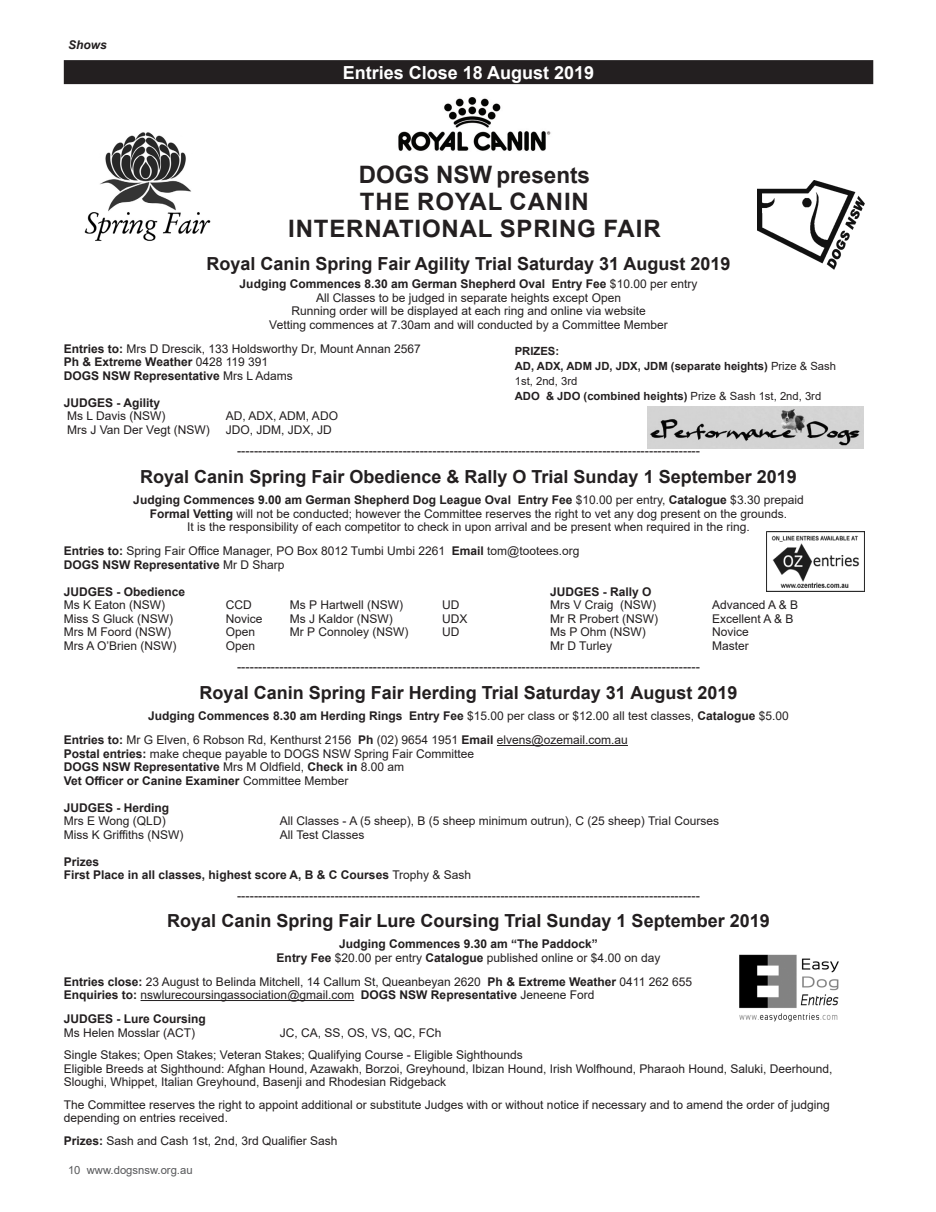
<style>
.page{position:relative;width:936px;height:1212px;background:#fff}
.page>*{position:absolute;margin:0;border:0;box-sizing:border-box;transform-origin:0 0}
._1_Club_Name{font:700 24px "Arial";letter-spacing:.035em;color:#231f20}
._1_Classes{font:700 22.5px "Arial";color:#231f20}
._1_Text{font:700 18px "Arial";color:#231f20}
._1_Text-2{font:700 18px "Arial";color:#221e1f}
._1_Entries_Close{font:700 18px "Arial";color:#fff}
._1_Text_copy{font:12.75px "Arial";color:#231f20}
._1_Text_copy-2{font:12px/13.5px "Arial";color:#221e1f}
._1_Text_copy-3{font:12px "Arial";color:#231f20}
._1_Text_copy-4{font:700 12px "Arial";color:#231f20}
._1_Text_copy-5{font:700 12px "Arial";color:#221e1f}
.t1{font:italic 700 12px "Arial";color:#231f20}
._1_Text_copy-6{font:700 11.25px "Arial";color:#231f20}
.t2{font:11.25px "Arial";color:#57585a}
._1_Text_copy-7{font:11.25px "Arial";color:#231f20}
.s1{font-size:24px}
.s2{font-weight:400}
.s3{font-weight:700}
.s4{color:#221e1f}
</style>
<div class="page">
<img style="left:84px;top:132px;width:127px;height:109px">
<div style="left:64px;top:60px;width:809px;height:24px;background:#231f20"></div>
<hr style="left:497px;top:745px;width:131px;height:1px;background:#231f20">
<hr style="left:140px;top:1000px;width:214px;height:1px;background:#221e1f">
<img style="left:758px;top:181px;width:106px;height:88px">
<img style="left:398px;top:97px;width:153px;height:54px">
<img style="left:739px;top:954px;width:100px;height:68px">
<img style="left:647px;top:406px;width:216px;height:42px">
<img style="left:766px;top:531px;width:98px;height:61px">
<p class="t1" style="left:68px;top:37px;width:40px">Shows</p>
<p class="_1_Entries_Close" style="left:343px;top:60px;width:253px">Entries Close 18 August 2019</p>
<p class="_1_Classes" style="left:359px;top:159px;width:233px"><span class="s1">DOGS NSW</span> presents</p>
<p class="_1_Club_Name" style="left:360px;top:184px;width:230px">THE ROYAL CANIN</p>
<p class="_1_Club_Name" style="left:288px;top:211px;width:374px">INTERNATIONAL SPRING FAIR</p>
<p class="_1_Text-2" style="left:206px;top:251px;width:525px">Royal Canin Spring Fair Agility Trial Saturday 31 August 2019</p>
<p class="_1_Text_copy-5" style="left:240px;top:275px;width:459px">Judging Commences 8.30 am German Shepherd Oval Entry Fee <span class="s2">$10.00 per entry</span></p>
<p class="_1_Text_copy-2" style="left:316px;top:291px;width:306px">All Classes to be judged in separate heights except Open</p>
<p class="_1_Text_copy-2" style="left:291px;top:304px;width:356px">Running order will be displayed at each ring and online via website</p>
<p class="_1_Text_copy-2" style="left:269px;top:318px;width:400px">Vetting commences at 7.30am and will conducted by a Committee Member</p>
<p class="_1_Text_copy-2" style="left:64px;top:342px;width:358px"><span class="s3">Entries to:</span> Mrs D Drescik, 133 Holdsworthy Dr, Mount Annan 2567</p>
<p class="_1_Text_copy-5" style="left:64px;top:353px;width:206px">Ph &amp; Extreme Weather <span class="s2">0428 119 391</span></p>
<p class="_1_Text_copy-5" style="left:64px;top:367px;width:230px">DOGS NSW Representative <span class="s2">Mrs L Adams</span></p>
<p class="_1_Text_copy-5" style="left:64px;top:394px;width:98px">JUDGES - Agility</p>
<p class="_1_Text_copy-2" style="left:67px;top:409px;width:100px">Ms L Davis (NSW)</p>
<p class="_1_Text_copy-2" style="left:226px;top:409px;width:114px">AD, ADX, ADM, ADO</p>
<p class="_1_Text_copy-2" style="left:67px;top:423px;width:144px">Mrs J Van Der Vegt (NSW)</p>
<p class="_1_Text_copy-2" style="left:226px;top:423px;width:108px">JDO, JDM, JDX, JD</p>
<p class="_1_Text_copy" style="left:237px;top:441px;width:464px"><span class="s4">-----------------------------------</span>--------------------------------------------------------------------------</p>
<p class="_1_Text" style="left:140px;top:464px;width:658px">Royal Canin Spring Fair Obedience &amp; Rally O Trial Sunday 1 September 2019</p>
<p class="_1_Text_copy-4" style="left:133px;top:491px;width:672px">Judging Commences 9.00 am German Shepherd Dog League Oval Entry Fee <span class="s2">$10.00 per entry,</span> Catalogue <span class="s2">$3.30 prepaid</span></p>
<p class="_1_Text_copy-3" style="left:150px;top:505px;width:638px"><span class="s3">Formal Vetting</span> will not be conducted; however the Committee reserves the right to vet any dog present on the grounds.</p>
<p class="_1_Text_copy-3" style="left:187px;top:519px;width:564px">It is the responsibility of each competitor to check in upon arrival and be present when required in the ring.</p>
<p class="_1_Text_copy-3" style="left:64px;top:543px;width:517px"><span class="s3">Entries to:</span> Spring Fair Office Manager, PO Box 8012 Tumbi Umbi 2261 <span class="s3">Email</span> tom@tootees.org</p>
<p class="_1_Text_copy-4" style="left:64px;top:556px;width:222px">DOGS NSW Representative <span class="s2">Mr D Sharp</span></p>
<p class="_1_Text_copy-4" style="left:64px;top:583px;width:123px">JUDGES - Obedience</p>
<p class="_1_Text_copy-4" style="left:550px;top:583px;width:103px">JUDGES - Rally O</p>
<p class="_1_Text_copy-3" style="left:64px;top:597px;width:103px">Ms K Eaton (NSW)</p>
<p class="_1_Text_copy-3" style="left:226px;top:597px;width:27px">CCD</p>
<p class="_1_Text_copy-3" style="left:290px;top:597px;width:115px">Ms P Hartwell (NSW)</p>
<p class="_1_Text_copy-3" style="left:442px;top:597px;width:19px">UD</p>
<p class="_1_Text_copy-3" style="left:550px;top:597px;width:107px">Mrs V Craig (NSW)</p>
<p class="_1_Text_copy-3" style="left:712px;top:597px;width:88px">Advanced A &amp; B</p>
<p class="_1_Text_copy-3" style="left:64px;top:610px;width:111px">Miss S Gluck (NSW)</p>
<p class="_1_Text_copy-3" style="left:226px;top:610px;width:38px">Novice</p>
<p class="_1_Text_copy-3" style="left:290px;top:610px;width:104px">Ms J Kaldor (NSW)</p>
<p class="_1_Text_copy-3" style="left:442px;top:610px;width:27px">UDX</p>
<p class="_1_Text_copy-3" style="left:550px;top:610px;width:109px">Mr R Probert (NSW)</p>
<p class="_1_Text_copy-3" style="left:712px;top:610px;width:83px">Excellent A &amp; B</p>
<p class="_1_Text_copy-3" style="left:64px;top:624px;width:109px">Mrs M Foord (NSW)</p>
<p class="_1_Text_copy-3" style="left:226px;top:624px;width:31px">Open</p>
<p class="_1_Text_copy-3" style="left:290px;top:624px;width:120px">Mr P Connoley (NSW)</p>
<p class="_1_Text_copy-3" style="left:442px;top:624px;width:19px">UD</p>
<p class="_1_Text_copy-3" style="left:550px;top:624px;width:97px">Ms P Ohm (NSW)</p>
<p class="_1_Text_copy-3" style="left:712px;top:624px;width:38px">Novice</p>
<p class="_1_Text_copy-3" style="left:64px;top:637px;width:114px">Mrs A O’Brien (NSW)</p>
<p class="_1_Text_copy-3" style="left:226px;top:637px;width:31px">Open</p>
<p class="_1_Text_copy-3" style="left:550px;top:637px;width:63px">Mr D Turley</p>
<p class="_1_Text_copy-3" style="left:712px;top:637px;width:38px">Master</p>
<p class="_1_Text_copy" style="left:237px;top:657px;width:464px">-------------------------------------------------------------------------------------------------------------</p>
<p class="_1_Text" style="left:200px;top:680px;width:539px">Royal Canin Spring Fair Herding Trial Saturday 31 August 2019</p>
<p class="_1_Text_copy-4" style="left:148px;top:707px;width:642px">Judging Commences 8.30 am Herding Rings Entry Fee <span class="s2">$15.00 per class or $12.00 all test classes,</span> Catalogue <span class="s2">$5.00</span></p>
<p class="_1_Text_copy-3" style="left:64px;top:732px;width:565px"><span class="s3">Entries to:</span> Mr G Elven, 6 Robson Rd, Kenthurst 2156 <span class="s3">Ph</span> (02) 9654 1951 <span class="s3">Email</span> elvens@ozemail.com.au</p>
<p class="_1_Text_copy-3" style="left:64px;top:745px;width:412px"><span class="s3">Postal entries:</span> make cheque payable to DOGS NSW Spring Fair Committee</p>
<p class="_1_Text_copy-4" style="left:64px;top:758px;width:342px">DOGS NSW Representative <span class="s2">Mrs M Oldfield,</span> Check in <span class="s2">8.00 am</span></p>
<p class="_1_Text_copy-4" style="left:64px;top:772px;width:286px">Vet Officer or Canine Examiner <span class="s2">Committee Member</span></p>
<p class="_1_Text_copy-4" style="left:64px;top:799px;width:107px">JUDGES - Herding</p>
<p class="_1_Text_copy-3" style="left:64px;top:813px;width:103px">Mrs E Wong (QLD)</p>
<p class="_1_Text_copy-3" style="left:280px;top:813px;width:440px">All Classes - A (5 sheep), B (5 sheep minimum outrun), C (25 sheep) Trial Courses</p>
<p class="_1_Text_copy-3" style="left:64px;top:826px;width:121px">Miss K Griffiths (NSW)</p>
<p class="_1_Text_copy-3" style="left:280px;top:826px;width:86px">All Test Classes</p>
<p class="_1_Text_copy-4" style="left:64px;top:853px;width:37px">Prizes</p>
<p class="_1_Text_copy-4" style="left:64px;top:866px;width:409px">First Place in all classes, highest score A, B &amp; C Courses <span class="s2">Trophy &amp; Sash</span></p>
<p class="_1_Text_copy" style="left:237px;top:887px;width:464px">-------------------------------------------------------------------------------------------------------------</p>
<p class="_1_Text-2" style="left:167px;top:908px;width:604px">Royal Canin Spring Fair Lure Coursing Trial Sunday 1 September 2019</p>
<p class="_1_Text_copy-5" style="left:339px;top:935px;width:260px">Judging Commences 9.30 am “The Paddock”</p>
<p class="_1_Text_copy-2" style="left:276px;top:951px;width:385px"><span class="s3">Entry Fee</span> $20.00 per entry <span class="s3">Catalogue</span> published online or $4.00 on day</p>
<p class="_1_Text_copy-2" style="left:64px;top:975px;width:629px"><span class="s3">Entries close:</span> 23 August to Belinda Mitchell, 14 Callum St, Queanbeyan 2620 <span class="s3">Ph &amp; Extreme Weather</span> 0411 262 655</p>
<p class="_1_Text_copy-2" style="left:64px;top:988px;width:532px"><span class="s3">Enquiries to:</span> nswlurecoursingassociation@gmail.com <span class="s3">DOGS NSW Representative</span> Jeneene Ford</p>
<p class="_1_Text_copy-5" style="left:64px;top:1010px;width:144px">JUDGES - Lure Coursing</p>
<p class="_1_Text_copy-2" style="left:64px;top:1026px;width:133px">Ms Helen Mosslar (ACT)</p>
<p class="_1_Text_copy-2" style="left:280px;top:1026px;width:163px">JC, CA, SS, OS, VS, QC, FCh</p>
<p class="_1_Text_copy-2" style="left:64px;top:1048px;width:460px">Single Stakes; Open Stakes; Veteran Stakes; Qualifying Course - Eligible Sighthounds</p>
<p class="_1_Text_copy-2" style="left:64px;top:1062px;width:770px">Eligible Breeds at Sighthound: Afghan Hound, Azawakh, Borzoi, Greyhound, Ibizan Hound, Irish Wolfhound, Pharaoh Hound, Saluki, Deerhound,<br>Sloughi, Whippet, Italian Greyhound, Basenji and Rhodesian Ridgeback</p>
<p class="_1_Text_copy-2" style="left:64px;top:1098px;width:767px">The Committee reserves the right to appoint additional or substitute Judges with or without notice if necessary and to amend the order of judging depending on entries received.</p>
<p class="_1_Text_copy-2" style="left:64px;top:1134px;width:275px"><span class="s3">Prizes:</span> Sash and Cash 1st, 2nd, 3rd Qualifier Sash</p>
<p class="_1_Text_copy-6" style="left:514px;top:343px;width:46px">PRIZES:</p>
<p class="_1_Text_copy-6" style="left:514px;top:358px;width:323px">AD, ADX, ADM JD, JDX, JDM (separate heights) <span class="s2">Prize &amp; Sash</span></p>
<p class="_1_Text_copy-7" style="left:514px;top:373px;width:64px">1st, 2nd, 3rd</p>
<p class="_1_Text_copy-6" style="left:514px;top:388px;width:308px">ADO &amp; JDO (combined heights) <span class="s2">Prize &amp; Sash 1st, 2nd, 3rd</span></p>
<p class="t2" style="left:68px;top:1162px;width:126px">10 www.dogsnsw.org.au</p>
</div>
